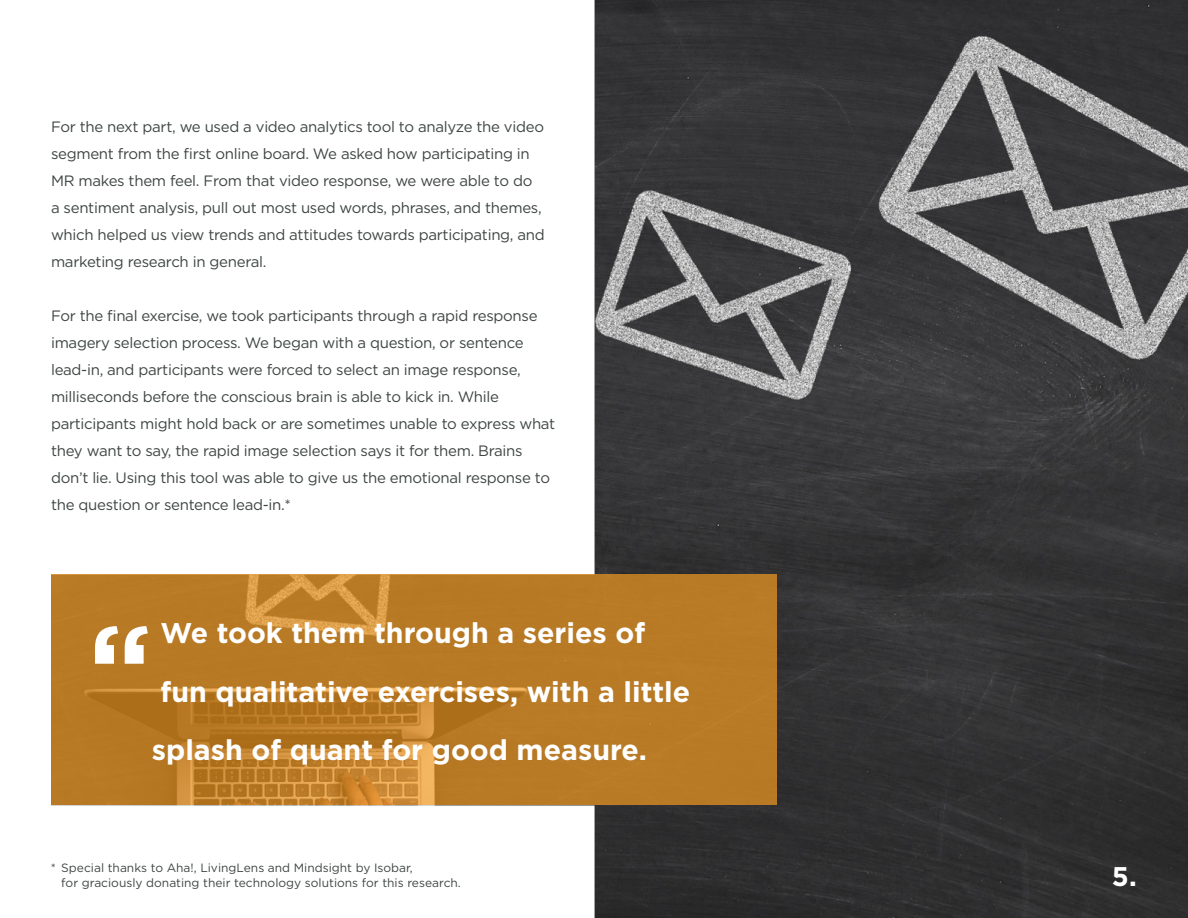
<style>
.page{position:relative;width:1188px;height:918px;background:#fff}
.page>*{position:absolute;margin:0;border:0;box-sizing:border-box;transform-origin:0 0}
.t1{font:700 28.5px "Gotham";color:#fff}
.t2{font:700 27px "Gotham";color:#fff}
.t3{font:15px/27px "Gotham";letter-spacing:-.02em;color:#3e4543}
.t4{font:12px/15px "Gotham";color:#3e4543}
</style>
<div class="page">
<img style="left:51px;top:0;width:1137px;height:918px">
<svg style="left:51px;top:575px;width:726px;height:230px;fill:#b97a25"></svg>
<svg style="left:95px;top:626px;width:53px;height:38px"></svg>
<p class="t3" style="left:51px;top:113px;width:495px">For the next part, we used a video analytics tool to analyze the video segment from the first online board. We asked how participating in MR makes them feel. From that video response, we were able to do a sentiment analysis, pull out most used words, phrases, and themes, which helped us view trends and attitudes towards participating, and marketing research in general.</p>
<p class="t3" style="left:51px;top:302px;width:506px">For the final exercise, we took participants through a rapid response imagery selection process. We began with a question, or sentence lead-in, and participants were forced to select an image response, milliseconds before the conscious brain is able to kick in. While participants might hold back or are sometimes unable to express what they want to say, the rapid image selection says it for them. Brains don’t lie. Using this tool was able to give us the emotional response to the question or sentence lead-in.*</p>
<h1 class="t1" style="left:161px;top:614px;width:486px">We took them through a series of</h1>
<h1 class="t1" style="left:161px;top:673px;width:531px">fun qualitative exercises, with a little</h1>
<h1 class="t1" style="left:152px;top:731px;width:497px">splash of quant for good measure.</h1>
<p class="t4" style="left:61px;top:860px;width:401px;text-indent:-10px">* Special thanks to Aha!, LivingLens and Mindsight by Isobar,<br>for graciously donating their technology solutions for this research.</p>
<h2 class="t2" style="left:1112px;top:859px;width:27px">5.</h2>
</div>
